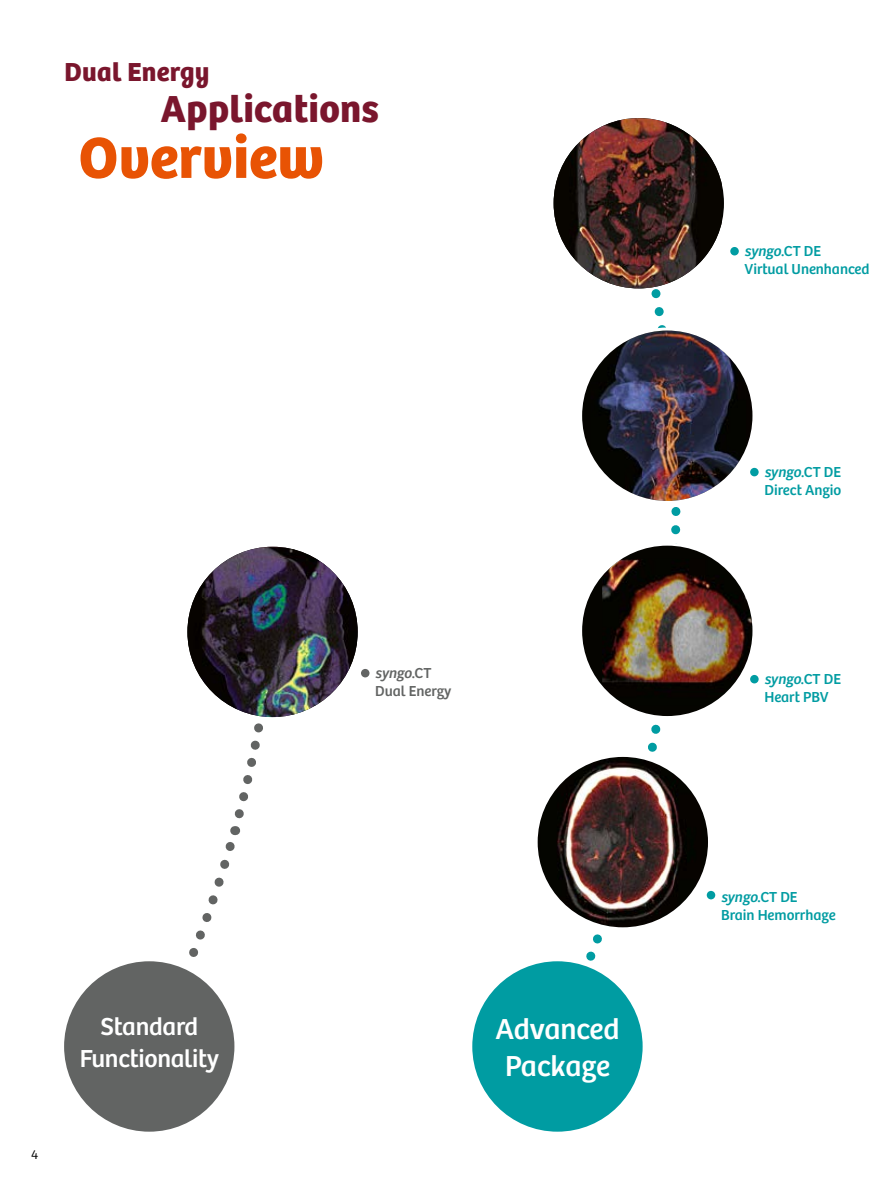
<style>
.page{position:relative;width:893px;height:1191px;background:#fff}
.page>*{position:absolute;margin:0;border:0;box-sizing:border-box;transform-origin:0 0}
.t1{font:60px "Bree SH Headline Regular";color:#e85304}
.t2{font:39px "Bree SH Headline Regular";letter-spacing:.01em;color:#7a162d}
.t3{font:30px/37.5px "Bree SH Text Regular";color:#fff;text-align:center}
.t4{font:27px "Bree SH Headline Regular";letter-spacing:.01em;color:#7a162d}
.t5{font:25.5px/31.5px "Bree SH Text Regular";letter-spacing:-.01em;color:#fff;text-align:center}
.t6{font:15px "Bree SH Text Regular";color:#009ca2}
.t7{font:15px "Bree SH Text Oblique";color:#009ca2}
.t8{font:15px "Bree SH Text Regular";color:#626463}
.t9{font:15px "Bree SH Text Oblique";color:#626463}
.t10{font:13.5px "Bree SH Text Light";color:#000}
.s1{font-family:"Bree SH Text Regular"}
</style>
<div class="page">
<svg style="left:189px;top:576px;width:97px;height:381px"></svg>
<svg style="left:631px;top:288px;width:50px;height:464px"></svg>
<svg style="left:586px;top:934px;width:16px;height:27px"></svg>
<div style="left:59px;top:956px;width:181px;height:181px;background:#626463;border-radius:50%"></div>
<div style="left:54px;top:950px;width:191px;height:192px;border:10px solid #fff;border-radius:50%"></div>
<img style="left:554px;top:118px;width:168px;height:170px">
<img style="left:590px;top:331px;width:162px;height:170px">
<svg style="left:581px;top:544px;width:173px;height:173px;fill:#050400"></svg>
<img style="left:602px;top:559px;width:150px;height:146px">
<img style="left:541px;top:759px;width:161px;height:167px">
<img style="left:187px;top:547px;width:171px;height:170px;border-radius:85px">
<div style="left:470px;top:959px;width:175px;height:175px;background:#009ca2;border-radius:50%"></div>
<div style="left:468px;top:956px;width:179px;height:180px;border:4px solid #fff;border-radius:50%"></div>
<div style="left:361px;top:669px;width:8px;height:8px;background:#626463;border-radius:50%"></div>
<div style="left:730px;top:247px;width:9px;height:8px;background:#009ca2;border-radius:50%"></div>
<div style="left:750px;top:468px;width:9px;height:8px;background:#009ca2;border-radius:50%"></div>
<div style="left:750px;top:675px;width:9px;height:8px;background:#009ca2;border-radius:50%"></div>
<div style="left:707px;top:891px;width:8px;height:8px;background:#009ca2;border-radius:50%"></div>
<h3 class="t4" style="left:65px;top:56px;width:146px">Dual Energy</h3>
<h2 class="t2" style="left:161px;top:85px;width:219px">Applications</h2>
<h1 class="t1" style="left:78px;top:122px;width:247px">Overview</h1>
<p class="t10" style="left:31px;top:1146px;width:9px">4</p>
<h3 class="t5" style="left:80px;top:1011px;width:141px">Standard<br>Functionality</h3>
<p class="t9" style="left:375px;top:664px;width:58px">syngo<span class="s1">.CT</span></p>
<p class="t8" style="left:375px;top:682px;width:78px">Dual Energy</p>
<h3 class="t3" style="left:495px;top:1010px;width:126px">Advanced<br>Package</h3>
<p class="t7" style="left:744px;top:242px;width:78px">syngo<span class="s1">.CT DE</span></p>
<p class="t6" style="left:744px;top:260px;width:126px">Virtual Unenhanced</p>
<p class="t7" style="left:764px;top:463px;width:78px">syngo<span class="s1">.CT DE</span></p>
<p class="t6" style="left:764px;top:481px;width:78px">Direct Angio</p>
<p class="t7" style="left:764px;top:670px;width:78px">syngo<span class="s1">.CT DE</span></p>
<p class="t6" style="left:764px;top:688px;width:66px">Heart PBV</p>
<p class="t7" style="left:721px;top:888px;width:78px">syngo<span class="s1">.CT DE</span></p>
<p class="t6" style="left:721px;top:905px;width:116px">Brain Hemorrhage</p>
</div>
